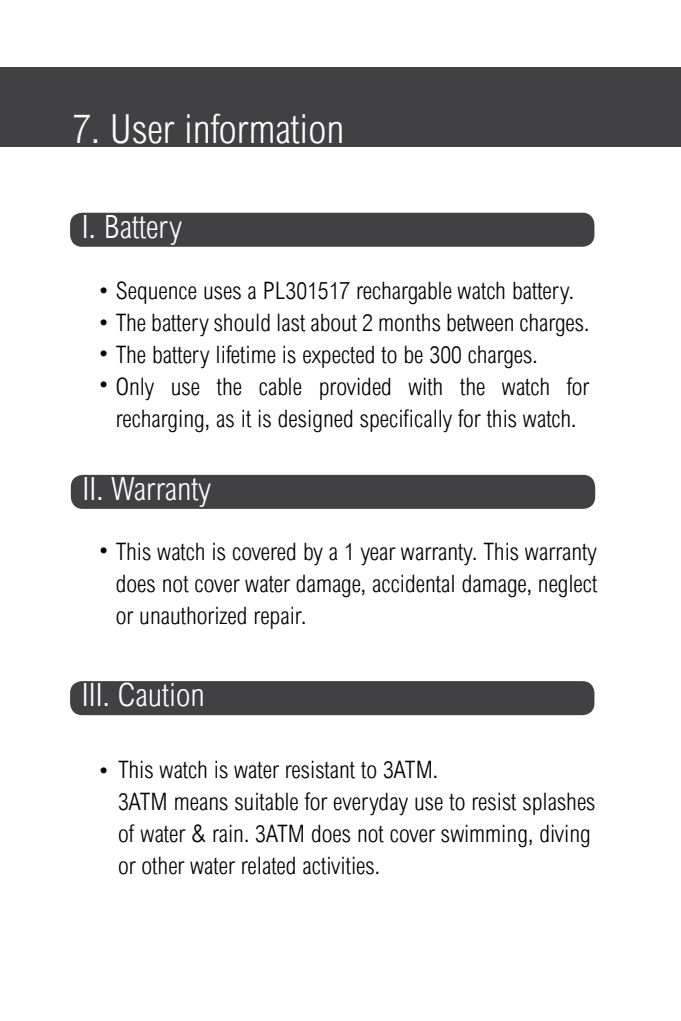
<style>
.page{position:relative;width:681px;height:1021px;background:#fff}
.page>*{position:absolute;margin:0;border:0;box-sizing:border-box;transform-origin:0 0}
.t1{font:300 condensed 40px "Arial";color:#fff}
.t2{font:300 condensed 32px "Arial";color:#fff}
.t3{font:300 condensed 24px/32px "Arial";color:#000;text-align:justify}
</style>
<div class="page">
<div style="left:0;top:67px;width:680px;height:79px;background:#414042"></div>
<div style="left:71px;top:475px;width:524px;height:34px;background:#414042;border-radius:12px"></div>
<div style="left:70px;top:213px;width:524px;height:34px;background:#414042;border-radius:12px"></div>
<div style="left:70px;top:681px;width:524px;height:34px;background:#414042;border-radius:12px"></div>
<h1 class="t1" style="left:73px;top:106px;width:272px">7. User information</h1>
<h2 class="t2" style="left:82px;top:208px;width:102px">I. Battery</h2>
<p class="t3" style="left:96px;top:274px;width:479px">• Sequence uses a PL301517 rechargable watch battery.</p>
<p class="t3" style="left:96px;top:306px;width:494px">• The battery should last about 2 months between charges.</p>
<p class="t3" style="left:96px;top:338px;width:442px">• The battery lifetime is expected to be 300 charges.</p>
<p class="t3" style="left:96px;top:370px;width:494px;text-align:center">• Only use the cable provided with the watch for recharging, as it is designed specifically for this watch.</p>
<h2 class="t2" style="left:82px;top:470px;width:130px">II. Warranty</h2>
<p class="t3" style="left:116px;top:536px;width:483px;text-indent:-19px">• This watch is covered by a 1 year warranty. This warranty does not cover water damage, accidental damage, neglect or unauthorized repair.</p>
<h2 class="t2" style="left:82px;top:677px;width:125px">III. Caution</h2>
<p class="t3" style="left:118px;top:754px;width:479px;text-align:left;text-indent:-22px">• This watch is water resistant to 3ATM.<br>3ATM means suitable for everyday use to resist splashes of water &amp; rain. 3ATM does not cover swimming, diving or other water related activities.</p>
</div>
